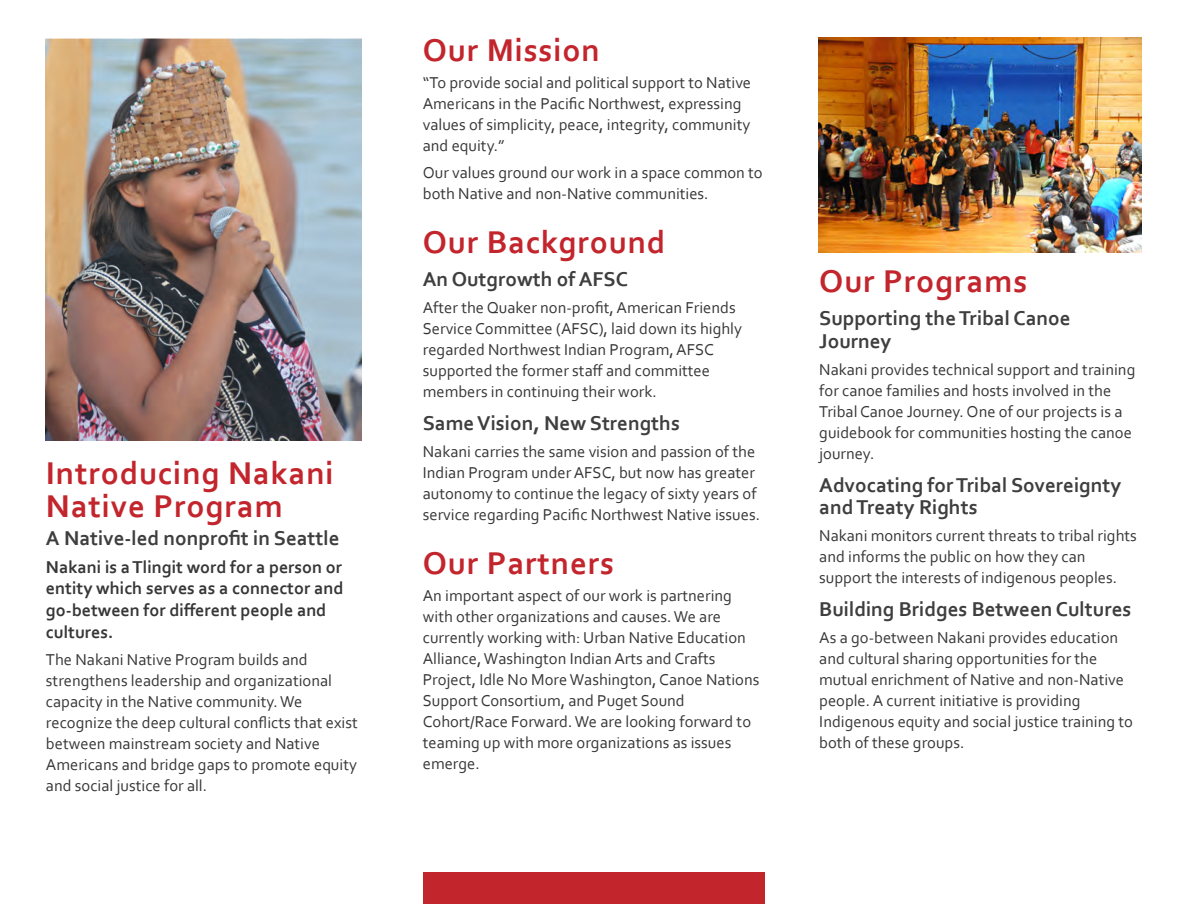
<style>
.page{position:relative;width:1188px;height:918px;background:#fff}
.page>*{position:absolute;margin:0;border:0;box-sizing:border-box;transform-origin:0 0}
.t1{font:700 33px/33px "Corbel";letter-spacing:.025em;color:#c3252d}
.t2{font:700 21px/22.5px "Corbel";color:#3e3e3f}
.t3{font:700 18px/21.6px "Corbel";color:rgb(0 0 0/.79)}
.t4{font:16.5px/21px "Corbel";color:rgb(0 0 0/.79)}
</style>
<div class="page">
<img style="left:819px;top:38px;width:323px;height:214px">
<img style="left:46px;top:38px;width:315px;height:403px">
<div style="left:423px;top:872px;width:341px;height:32px;background:#c3252d"></div>
<h1 class="t1" style="left:46px;top:455px;width:289px">Introducing Nakani<br>Native Program</h1>
<p class="t2" style="left:46px;top:526px;width:295px">A Native-led nonprofit in Seattle</p>
<p class="t3" style="left:46px;top:556px;width:299px">Nakani is a Tlingit word for a person or entity which serves as a connector and go-between for different people and cultures.</p>
<p class="t4" style="left:46px;top:648px;width:313px">The Nakani Native Program builds and strengthens leadership and organizational capacity in the Native community. We recognize the deep cultural conflicts that exist between mainstream society and Native Americans and bridge gaps to promote equity and social justice for all.</p>
<h1 class="t1" style="left:423px;top:33px;width:179px">Our Mission</h1>
<p class="t4" style="left:423px;top:71px;width:330px">“To provide social and political support to Native Americans in the Pacific Northwest, expressing values of simplicity, peace, integrity, community and equity.”</p>
<p class="t4" style="left:423px;top:161px;width:341px">Our values ground our work in a space common to both Native and non-Native communities.</p>
<h1 class="t1" style="left:423px;top:225px;width:244px">Our Background</h1>
<p class="t2" style="left:423px;top:267px;width:207px">An Outgrowth of AFSC</p>
<p class="t4" style="left:423px;top:296px;width:321px">After the Quaker non-profit, American Friends Service Committee (AFSC), laid down its highly regarded Northwest Indian Program, AFSC supported the former staff and committee members in continuing their work.</p>
<p class="t2" style="left:423px;top:411px;width:259px">Same Vision, New Strengths</p>
<p class="t4" style="left:423px;top:440px;width:339px">Nakani carries the same vision and passion of the Indian Program under AFSC, but now has greater autonomy to continue the legacy of sixty years of service regarding Pacific Northwest Native issues.</p>
<h1 class="t1" style="left:423px;top:546px;width:193px">Our Partners</h1>
<p class="t4" style="left:423px;top:584px;width:338px">An important aspect of our work is partnering with other organizations and causes. We are currently working with: Urban Native Education Alliance, Washington Indian Arts and Crafts Project, Idle No More Washington, Canoe Nations Support Consortium, and Puget Sound Cohort/Race Forward. We are looking forward to teaming up with more organizations as issues emerge.</p>
<h1 class="t1" style="left:819px;top:264px;width:210px">Our Programs</h1>
<p class="t2" style="left:819px;top:306px;width:253px">Supporting the Tribal Canoe<br>Journey</p>
<p class="t4" style="left:819px;top:358px;width:318px">Nakani provides technical support and training for canoe families and hosts involved in the Tribal Canoe Journey. One of our projects is a guidebook for communities hosting the canoe journey.</p>
<p class="t2" style="left:819px;top:473px;width:303px">Advocating for Tribal Sovereignty and Treaty Rights</p>
<p class="t4" style="left:819px;top:525px;width:319px">Nakani monitors current threats to tribal rights and informs the public on how they can support the interests of indigenous peoples.</p>
<p class="t2" style="left:819px;top:597px;width:314px">Building Bridges Between Cultures</p>
<p class="t4" style="left:819px;top:627px;width:315px">As a go-between Nakani provides education and cultural sharing opportunities for the mutual enrichment of Native and non-Native people. A current initiative is providing Indigenous equity and social justice training to both of these groups.</p>
</div>
